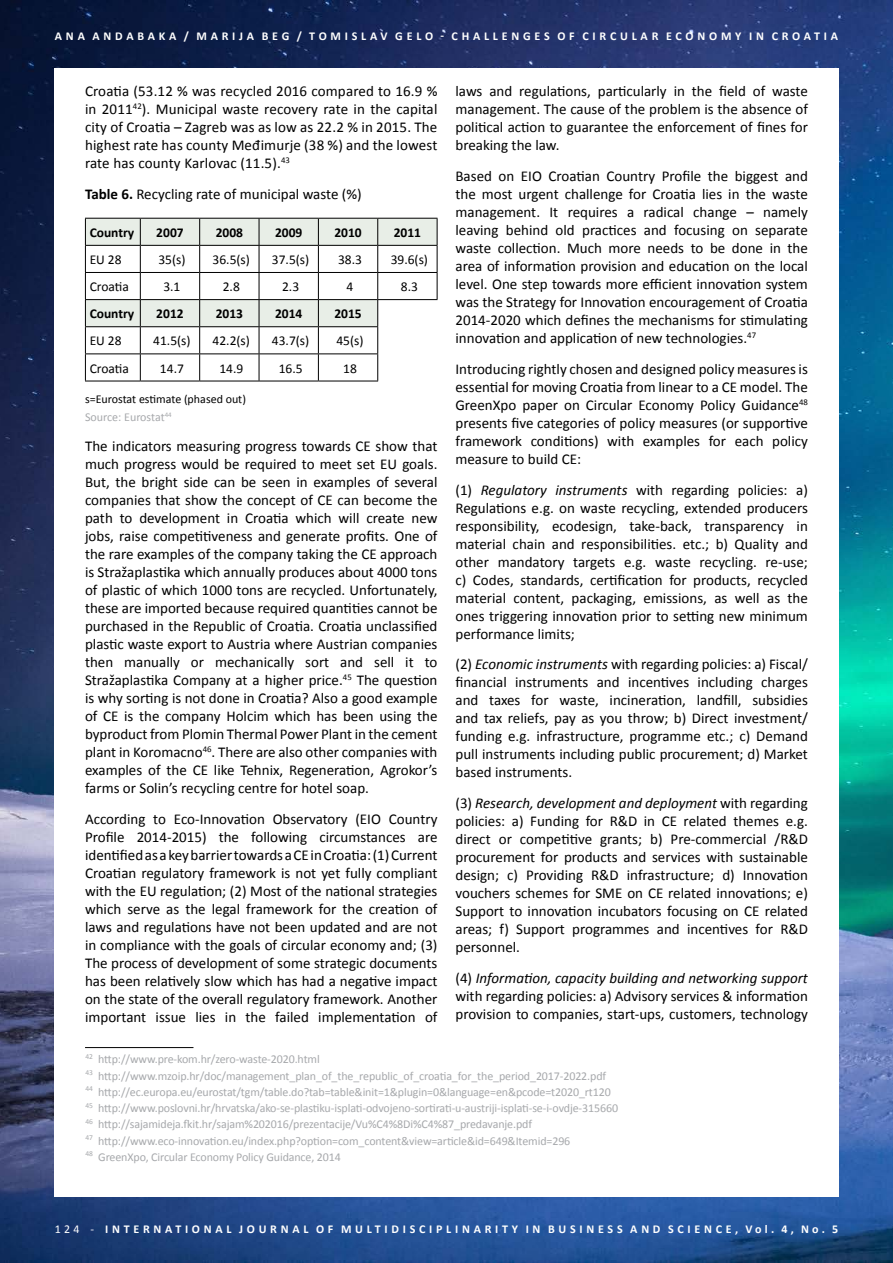
<style>
.page{position:relative;width:893px;height:1263px;background:#fff}
.page>*{position:absolute;margin:0;border:0;box-sizing:border-box;transform-origin:0 0}
.Tex_príspevku{font:15px/18px "Calibri";color:#000;text-align:justify}
.t1{font:13.5px "Calibri";color:#000}
.t2{font:700 13.5px "Calibri";color:#000}
.Tex_príspevku-2{font:12px "Calibri";letter-spacing:-.01em;color:#a7a9ac}
.t3{font:700 12px "Calibri";letter-spacing:.31em;color:#fff}
.Tex_príspevku-3{font:12px "Calibri";color:#000}
.s1{font-weight:700}
.s2{font-style:italic}
.s3{font-weight:400}
</style>
<div class="page">
<img style="left:0;top:0;width:893px;height:1263px">
<div style="left:54px;top:68px;width:785px;height:1129px;background:#fff"></div>
<svg style="left:85px;top:218px;width:353px;height:163px"></svg>
<hr style="left:85px;top:381px;width:55px;height:1px;background:#000">
<hr style="left:140px;top:381px;width:60px;height:1px;background:#000">
<hr style="left:200px;top:381px;width:59px;height:1px;background:#000">
<hr style="left:259px;top:381px;width:59px;height:1px;background:#000">
<hr style="left:318px;top:381px;width:60px;height:1px;background:#000">
<hr style="left:85px;top:1047px;width:108px;height:1px;background:#000">
<p class="t3" style="left:55px;top:28px;width:785px">ANA ANDABAKA / MARIJA BEG / TOMISLAV GELO - CHALLENGES OF CIRCULAR ECONOMY IN CROATIA</p>
<p class="Tex_príspevku" style="left:85px;top:82px;width:354px">Croatia (53.12 % was recycled 2016 compared to 16.9 % in 2011<sup>42</sup>). Municipal waste recovery rate in the capital city of Croatia – Zagreb was as low as 22.2 % in 2015. The highest rate has county Međimurje (38 %) and the lowest rate has county Karlovac (11.5).<sup>43</sup></p>
<p class="Tex_príspevku" style="left:85px;top:185px;width:278px"><span class="s1">Table 6.</span> Recycling rate of municipal waste (%)</p>
<p class="t2" style="left:90px;top:224px;width:46px">Country</p>
<p class="t2" style="left:156px;top:224px;width:29px">2007</p>
<p class="t2" style="left:216px;top:224px;width:29px">2008</p>
<p class="t2" style="left:275px;top:224px;width:29px">2009</p>
<p class="t2" style="left:334px;top:224px;width:29px">2010</p>
<p class="t2" style="left:394px;top:224px;width:29px">2011</p>
<p class="t1" style="left:90px;top:251px;width:33px">EU 28</p>
<p class="t1" style="left:158px;top:251px;width:29px">35(s)</p>
<p class="t1" style="left:213px;top:251px;width:39px">36.5(s)</p>
<p class="t1" style="left:272px;top:251px;width:39px">37.5(s)</p>
<p class="t1" style="left:338px;top:251px;width:25px">38.3</p>
<p class="t1" style="left:391px;top:251px;width:39px">39.6(s)</p>
<p class="t1" style="left:90px;top:278px;width:41px">Croatia</p>
<p class="t1" style="left:163px;top:278px;width:19px">3.1</p>
<p class="t1" style="left:223px;top:278px;width:19px">2.8</p>
<p class="t1" style="left:282px;top:278px;width:19px">2.3</p>
<p class="t1" style="left:347px;top:278px;width:8px">4</p>
<p class="t1" style="left:401px;top:278px;width:19px">8.3</p>
<p class="t2" style="left:90px;top:305px;width:46px">Country</p>
<p class="t2" style="left:156px;top:305px;width:29px">2012</p>
<p class="t2" style="left:216px;top:305px;width:29px">2013</p>
<p class="t2" style="left:275px;top:305px;width:29px">2014</p>
<p class="t2" style="left:334px;top:305px;width:29px">2015</p>
<p class="t1" style="left:90px;top:332px;width:33px">EU 28</p>
<p class="t1" style="left:153px;top:332px;width:39px">41.5(s)</p>
<p class="t1" style="left:213px;top:332px;width:39px">42.2(s)</p>
<p class="t1" style="left:272px;top:332px;width:39px">43.7(s)</p>
<p class="t1" style="left:336px;top:332px;width:29px">45(s)</p>
<p class="t1" style="left:90px;top:359px;width:41px">Croatia</p>
<p class="t1" style="left:160px;top:359px;width:25px">14.7</p>
<p class="t1" style="left:219px;top:359px;width:25px">14.9</p>
<p class="t1" style="left:279px;top:359px;width:25px">16.5</p>
<p class="t1" style="left:343px;top:359px;width:15px">18</p>
<p class="Tex_príspevku-3" style="left:85px;top:391px;width:162px">s=Eurostat estimate (phased out)</p>
<p class="Tex_príspevku-2" style="left:85px;top:409px;width:88px">Source: Eurostat<sup>44</sup></p>
<p class="Tex_príspevku" style="left:85px;top:437px;width:354px">The indicators measuring progress towards CE show that much progress would be required to meet set EU goals.<br>But, the bright side can be seen in examples of several companies that show the concept of CE can become the path to development in Croatia which will create new jobs, raise competitiveness and generate profits. One of the rare examples of the company taking the CE approach is Stražaplastika which annually produces about 4000 tons of plastic of which 1000 tons are recycled. Unfortunately, these are imported because required quantities cannot be purchased in the Republic of Croatia. Croatia unclassified plastic waste export to Austria where Austrian companies then manually or mechanically sort and sell it to Stražaplastika Company at a higher price.<sup>45</sup> The question is why sorting is not done in Croatia? Also a good example of CE is the company Holcim which has been using the byproduct from Plomin Thermal Power Plant in the cement plant in Koromacno<sup>46</sup>. There are also other companies with examples of the CE like Tehnix, Regeneration, Agrokor’s farms or Solin’s recycling centre for hotel soap.</p>
<p class="Tex_príspevku" style="left:85px;top:810px;width:354px">According to Eco-Innovation Observatory (EIO Country Profile 2014-2015) the following circumstances are identified as a key barrier towards a CE in Croatia: (1) Current Croatian regulatory framework is not yet fully compliant with the EU regulation; (2) Most of the national strategies which serve as the legal framework for the creation of laws and regulations have not been updated and are not in compliance with the goals of circular economy and; (3)<br>The process of development of some strategic documents has been relatively slow which has had a negative impact on the state of the overall regulatory framework. Another important issue lies in the failed implementation of</p>
<p class="Tex_príspevku" style="left:455px;top:82px;width:354px">laws and regulations, particularly in the field of waste management. The cause of the problem is the absence of political action to guarantee the enforcement of fines for breaking the law.</p>
<p class="Tex_príspevku" style="left:455px;top:167px;width:354px">Based on EIO Croatian Country Profile the biggest and the most urgent challenge for Croatia lies in the waste management. It requires a radical change – namely leaving behind old practices and focusing on separate waste collection. Much more needs to be done in the area of information provision and education on the local level. One step towards more efficient innovation system was the Strategy for Innovation encouragement of Croatia 2014-2020 which defines the mechanisms for stimulating innovation and application of new technologies.<sup>47</sup></p>
<p class="Tex_príspevku" style="left:455px;top:360px;width:354px">Introducing rightly chosen and designed policy measures is essential for moving Croatia from linear to a CE model. The GreenXpo paper on Circular Economy Policy Guidance<sup>48 </sup>presents five categories of policy measures (or supportive framework conditions) with examples for each policy measure to build CE:</p>
<p class="Tex_príspevku" style="left:455px;top:481px;width:354px">(1) <span class="s2">Regulatory instruments</span> with regarding policies: a)<br>Regulations e.g. on waste recycling, extended producers responsibility, ecodesign, take-back, transparency in material chain and responsibilities. etc.; b) Quality and other mandatory targets e.g. waste recycling. re-use; c) Codes, standards, certification for products, recycled material content, packaging, emissions, as well as the ones triggering innovation prior to setting new minimum performance limits;</p>
<p class="Tex_príspevku" style="left:455px;top:655px;width:354px">(2) <span class="s2">Economic instruments</span> with regarding policies: a) Fiscal/ financial instruments and incentives including charges and taxes for waste, incineration, landfill, subsidies and tax reliefs, pay as you throw; b) Direct investment/ funding e.g. infrastructure, programme etc.; c) Demand pull instruments including public procurement; d) Market based instruments.</p>
<p class="Tex_príspevku" style="left:455px;top:794px;width:354px">(3) <span class="s2">Research, development and deployment</span> with regarding policies: a) Funding for R&amp;D in CE related themes e.g. direct or competitive grants; b) Pre-commercial /R&amp;D procurement for products and services with sustainable design; c) Providing R&amp;D infrastructure; d) Innovation vouchers schemes for SME on CE related innovations; e)<br>Support to innovation incubators focusing on CE related areas; f) Support programmes and incentives for R&amp;D personnel.</p>
<p class="Tex_príspevku" style="left:455px;top:969px;width:354px">(4) <span class="s2">Information, capacity building and networking support </span>with regarding policies: a) Advisory services &amp; information provision to companies, start-ups, customers, technology</p>
<p class="Tex_príspevku-2" style="left:85px;top:1052px;width:236px"><sup>42</sup> http://www.pre-kom.hr/zero-waste-2020.html</p>
<p class="Tex_príspevku-2" style="left:85px;top:1068px;width:522px"><sup>43</sup> http://www.mzoip.hr/doc/management_plan_of_the_republic_of_croatia_for_the_period_2017-2022.pdf</p>
<p class="Tex_príspevku-2" style="left:85px;top:1084px;width:527px"><sup>44</sup> http://ec.europa.eu/eurostat/tgm/table.do?tab=table&amp;init=1&amp;plugin=0&amp;language=en&amp;pcode=t2020_rt120</p>
<p class="Tex_príspevku-2" style="left:85px;top:1100px;width:534px"><sup>45</sup> http://www.poslovni.hr/hrvatska/ako-se-plastiku-isplati-odvojeno-sortirati-u-austriji-isplati-se-i-ovdje-315660</p>
<p class="Tex_príspevku-2" style="left:85px;top:1117px;width:448px"><sup>46</sup> http://sajamideja.fkit.hr/sajam%202016/prezentacije/Vu%C4%8Di%C4%87_predavanje.pdf</p>
<p class="Tex_príspevku-2" style="left:85px;top:1133px;width:486px"><sup>47</sup> http://www.eco-innovation.eu/index.php?option=com_content&amp;view=article&amp;id=649&amp;Itemid=296</p>
<p class="Tex_príspevku-2" style="left:85px;top:1149px;width:257px"><sup>48</sup> GreenXpo, Circular Economy Policy Guidance, 2014</p>
<p class="t3" style="left:55px;top:1222px;width:785px"><span class="s3">124 -</span> INTERNATIONAL JOURNAL OF MULTIDISCIPLINARITY IN BUSINESS AND SCIENCE, Vol. 4, No. 5</p>
</div>
